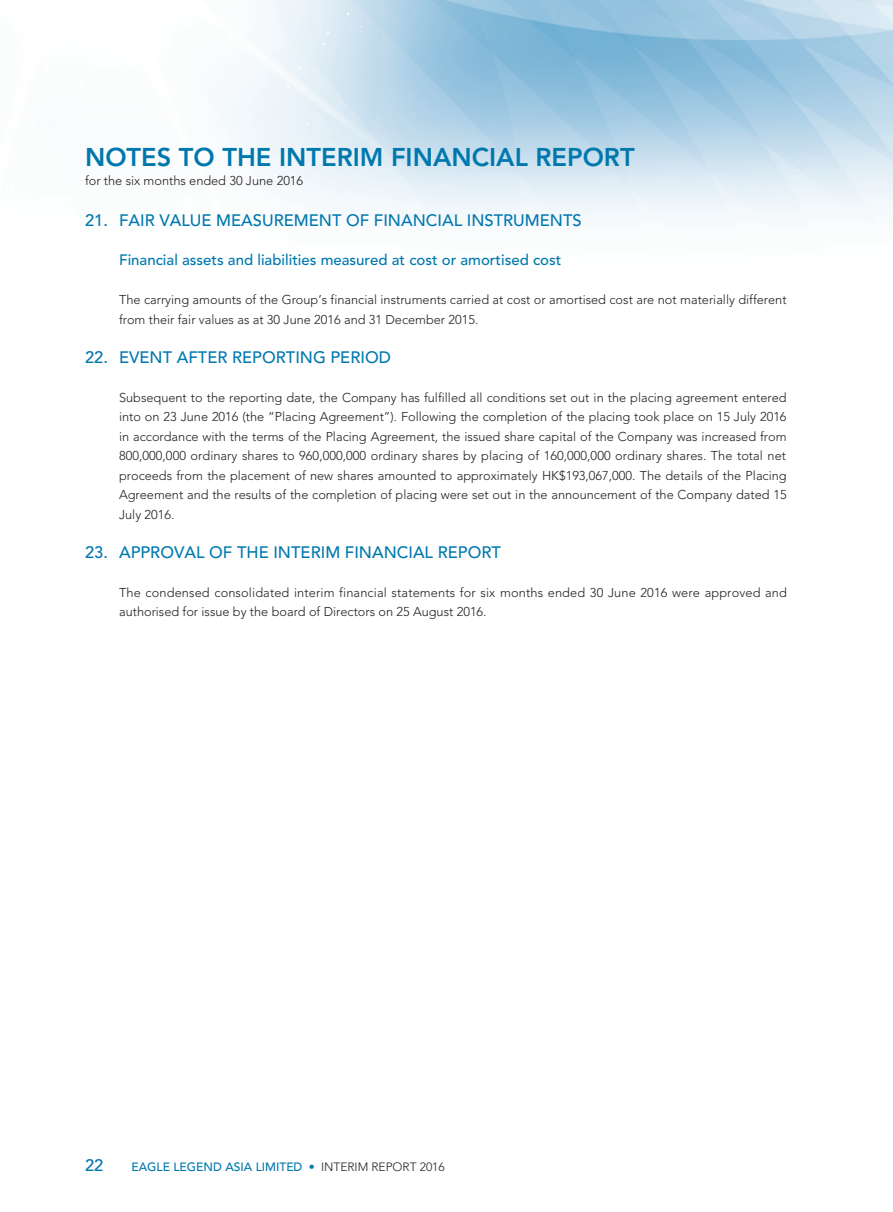
<style>
.page{position:relative;width:893px;height:1212px;background:#fff}
.page>*{position:absolute;margin:0;border:0;box-sizing:border-box;transform-origin:0 0}
.t1{font:800 25.5px "Avenir LT Std";color:#0078ae}
._01_H1{font:500 16.5px "Avenir LT Std";color:#0078ae}
._02_H2{font:500 15px "Avenir LT Std";color:#0078ae}
._00_txt{font:300 12.75px/19.5px "Avenir LT Std";color:#231f20}
.t2{font:500 12px "Avenir LT Std";color:#0078ae}
.s1{font-weight:300}
.s2{font-weight:300;color:#231f20}
</style>
<div class="page">
<h1 class="t1" style="left:85px;top:142px;width:551px">NOTES TO THE INTERIM FINANCIAL REPORT</h1>
<p class="_00_txt" style="left:85px;top:171px;width:220px">for the six months ended 30 June 2016</p>
<p class="_01_H1" style="left:85px;top:211px;width:498px">21. FAIR VALUE MEASUREMENT OF FINANCIAL INSTRUMENTS</p>
<p class="_02_H2" style="left:119px;top:251px;width:444px">Financial assets and liabilities measured at cost or amortised cost</p>
<p class="_00_txt" style="left:119px;top:290px;width:669px">The carrying amounts of the Group’s financial instruments carried at cost or amortised cost are not materially different from their fair values as at 30 June 2016 and 31 December 2015.</p>
<p class="_01_H1" style="left:85px;top:348px;width:307px">22. EVENT AFTER REPORTING PERIOD</p>
<p class="_00_txt" style="left:119px;top:388px;width:669px;text-align:justify">Subsequent to the reporting date, the Company has fulfilled all conditions set out in the placing agreement entered into on 23 June 2016 (the “Placing Agreement”). Following the completion of the placing took place on 15 July 2016 in accordance with the terms of the Placing Agreement, the issued share capital of the Company was increased from 800,000,000 ordinary shares to 960,000,000 ordinary shares by placing of 160,000,000 ordinary shares. The total net proceeds from the placement of new shares amounted to approximately HK$193,067,000. The details of the Placing Agreement and the results of the completion of placing were set out in the announcement of the Company dated 15<br>July 2016.</p>
<p class="_01_H1" style="left:85px;top:543px;width:417px">23. APPROVAL OF THE INTERIM FINANCIAL REPORT</p>
<p class="_00_txt" style="left:119px;top:583px;width:669px">The condensed consolidated interim financial statements for six months ended 30 June 2016 were approved and authorised for issue by the board of Directors on 25 August 2016.</p>
<p class="_01_H1" style="left:85px;top:1155px;width:20px">22</p>
<p class="t2" style="left:131px;top:1159px;width:315px">EAGLE LEGEND ASIA LIMITED <span class="s1">•</span> <span class="s2">INTERIM REPORT 2016</span></p>
</div>
